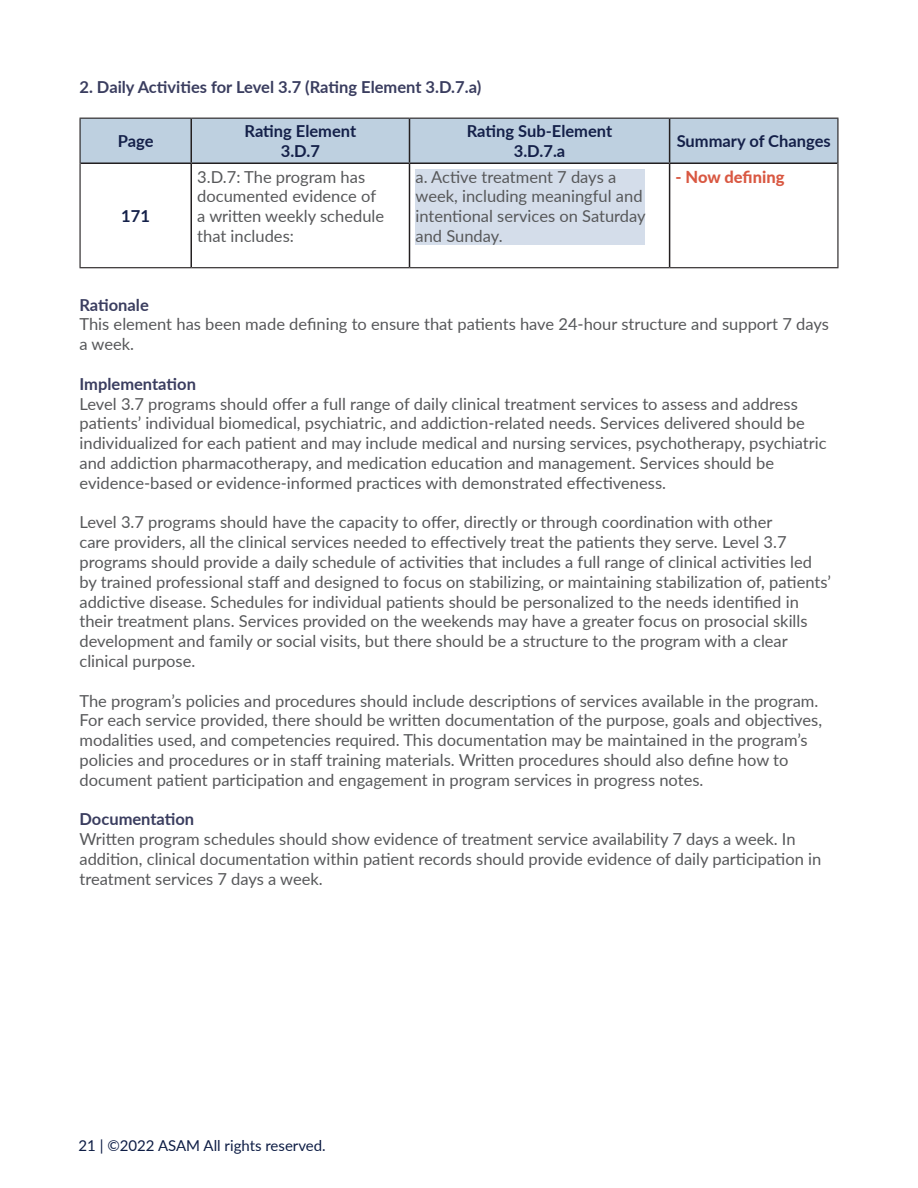
<style>
.page{position:relative;width:918px;height:1188px;background:#fff}
.page>*{position:absolute;margin:0;border:0;box-sizing:border-box;transform-origin:0 0}
.body_copy{font:16.5px/19.8px "Lato";color:#57585a}
.Highlighter{font:16.5px/19.8px "Lato";color:#57585a}
.body_copy-2{font:700 16.5px "Lato";color:#3a3d5f}
.body_copy-3{font:700 16.5px/19.8px "Lato";color:#142049;text-align:center}
.body_copy-4{font:800 16.5px "Lato";color:#d95842}
.t1{font:15px "Lato";color:#0e1d45}
</style>
<div class="page">
<div style="left:81px;top:119px;width:756px;height:43px;background:#bed0e0"></div>
<hr style="left:80px;top:118px;width:111px;height:1px;background:#231f20">
<hr style="left:80px;top:119px;width:1px;height:44px;background:#231f20">
<hr style="left:191px;top:118px;width:219px;height:1px;background:#231f20">
<hr style="left:410px;top:118px;width:260px;height:1px;background:#231f20">
<hr style="left:670px;top:118px;width:168px;height:1px;background:#231f20">
<hr style="left:837px;top:119px;width:1px;height:44px;background:#231f20">
<hr style="left:80px;top:163px;width:1px;height:104px;background:#231f20">
<hr style="left:837px;top:163px;width:1px;height:104px;background:#231f20">
<hr style="left:80px;top:267px;width:111px;height:1px;background:#231f20">
<hr style="left:191px;top:267px;width:219px;height:1px;background:#231f20">
<hr style="left:410px;top:267px;width:260px;height:1px;background:#231f20">
<hr style="left:670px;top:267px;width:168px;height:1px;background:#231f20">
<hr style="left:190px;top:119px;width:2px;height:43px;background:#231f20">
<hr style="left:409px;top:119px;width:1px;height:43px;background:#231f20">
<hr style="left:669px;top:119px;width:1px;height:43px;background:#231f20">
<hr style="left:81px;top:162px;width:110px;height:2px;background:#231f20">
<hr style="left:191px;top:162px;width:219px;height:2px;background:#231f20">
<hr style="left:190px;top:164px;width:2px;height:103px;background:#231f20">
<hr style="left:410px;top:162px;width:260px;height:2px;background:#231f20">
<hr style="left:409px;top:164px;width:1px;height:103px;background:#231f20">
<hr style="left:670px;top:162px;width:167px;height:2px;background:#231f20">
<hr style="left:669px;top:164px;width:1px;height:103px;background:#231f20">
<div style="left:416px;top:169px;width:229px;height:76px;background:#d4ddea"></div>
<p class="body_copy-2" style="left:80px;top:75px;width:403px">2. Daily Activities for Level 3.7 (Rating Element 3.D.7.a)</p>
<p class="body_copy-3" style="left:118px;top:131px;width:37px">Page</p>
<p class="body_copy-3" style="left:245px;top:121px;width:113px">Rating Element<br>3.D.7</p>
<p class="body_copy-3" style="left:467px;top:121px;width:147px">Rating Sub-Element<br>3.D.7.a</p>
<p class="body_copy-3" style="left:677px;top:131px;width:156px">Summary of Changes</p>
<p class="body_copy-3" style="left:121px;top:206px;width:30px">171</p>
<p class="body_copy" style="left:197px;top:166px;width:188px">3.D.7: The program has documented evidence of a written weekly schedule that includes:</p>
<p class="Highlighter" style="left:416px;top:166px;width:232px">a. Active treatment 7 days a week, including meaningful and intentional services on Saturday and Sunday.</p>
<p class="body_copy-4" style="left:676px;top:164px;width:110px">- Now defining</p>
<p class="body_copy-2" style="left:80px;top:292px;width:71px">Rationale</p>
<p class="body_copy" style="left:80px;top:314px;width:751px">This element has been made defining to ensure that patients have 24-hour structure and support 7 days a week.</p>
<p class="body_copy-2" style="left:80px;top:372px;width:118px">Implementation</p>
<p class="body_copy" style="left:80px;top:393px;width:749px">Level 3.7 programs should offer a full range of daily clinical treatment services to assess and address patients’ individual biomedical, psychiatric, and addiction-related needs. Services delivered should be individualized for each patient and may include medical and nursing services, psychotherapy, psychiatric and addiction pharmacotherapy, and medication education and management. Services should be evidence-based or evidence-informed practices with demonstrated effectiveness.</p>
<p class="body_copy" style="left:80px;top:512px;width:753px">Level 3.7 programs should have the capacity to offer, directly or through coordination with other<br>care providers, all the clinical services needed to effectively treat the patients they serve. Level 3.7 programs should provide a daily schedule of activities that includes a full range of clinical activities led by trained professional staff and designed to focus on stabilizing, or maintaining stabilization of, patients’ addictive disease. Schedules for individual patients should be personalized to the needs identified in their treatment plans. Services provided on the weekends may have a greater focus on prosocial skills development and family or social visits, but there should be a structure to the program with a clear clinical purpose.</p>
<p class="body_copy" style="left:80px;top:690px;width:744px">The program’s policies and procedures should include descriptions of services available in the program.<br>For each service provided, there should be written documentation of the purpose, goals and objectives, modalities used, and competencies required. This documentation may be maintained in the program’s policies and procedures or in staff training materials. Written procedures should also define how to document patient participation and engagement in program services in progress notes.</p>
<p class="body_copy-2" style="left:80px;top:807px;width:116px">Documentation</p>
<p class="body_copy" style="left:80px;top:829px;width:743px">Written program schedules should show evidence of treatment service availability 7 days a week. In addition, clinical documentation within patient records should provide evidence of daily participation in treatment services 7 days a week.</p>
<p class="t1" style="left:79px;top:1134px;width:249px">21 | ©2022 ASAM All rights reserved.</p>
</div>
